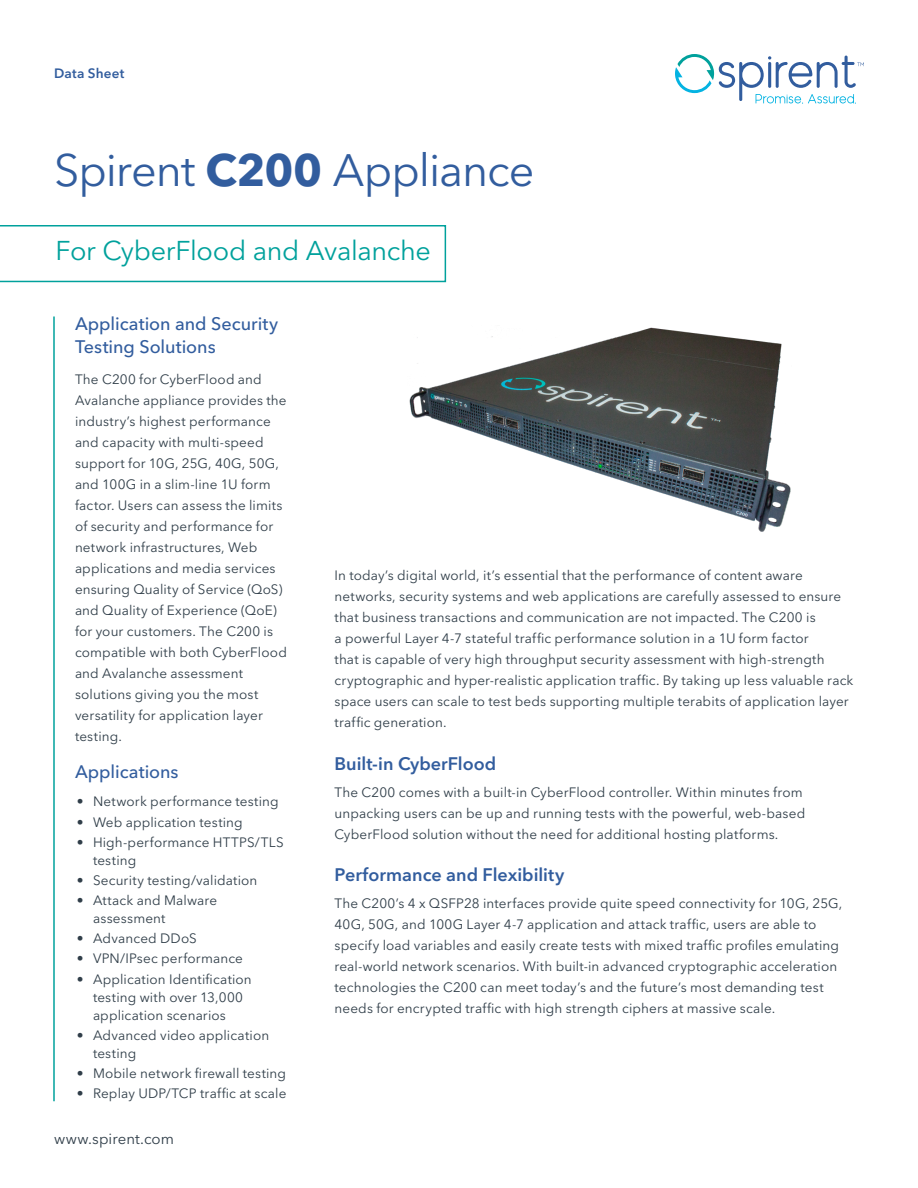
<style>
.page{position:relative;width:918px;height:1188px;background:#fff}
.page>*{position:absolute;margin:0;border:0;box-sizing:border-box;transform-origin:0 0}
.t1{font:45px "Avenir Next LT Pro";letter-spacing:-.025em;color:#325d9e}
.t2{font:27px "Avenir Next LT Pro";letter-spacing:-.015em;color:#00a19c}
.Sidebar-Heading1{font:500 18px/22.5px "Avenir Next LT Pro";color:#325d9e}
.Heading_1{font:600 18px "Avenir Next LT Pro";color:#325d9e}
.t3{font:15px "Avenir Next LT Pro";letter-spacing:.005em;color:#303e49}
.Body_Text{font:13.5px/21px "Avenir Next LT Pro";letter-spacing:.01em;color:#303e49}
.Sidebar{font:13.5px/21px "Avenir Next LT Pro";letter-spacing:.01em;color:#303e49}
.t4{font:600 13.5px "Avenir Next LT Pro";letter-spacing:.015em;color:#325d9e}
.s1{font-weight:700}
</style>
<div class="page">
<svg style="left:675px;top:54px;width:189px;height:50px"></svg>
<svg style="left:0;top:225px;width:446px;height:57px"></svg>
<img style="left:409px;top:327px;width:382px;height:205px">
<hr style="left:53px;top:316px;width:2px;height:785px;background:#00a19c">
<p class="t4" style="left:54px;top:65px;width:72px">Data Sheet</p>
<h1 class="t1" style="left:54px;top:143px;width:482px">Spirent <span class="s1">C200</span> Appliance</h1>
<h2 class="t2" style="left:56px;top:235px;width:377px">For CyberFlood and Avalanche</h2>
<p class="Sidebar-Heading1" style="left:75px;top:313px;width:205px">Application and Security<br>Testing Solutions</p>
<p class="Sidebar" style="left:75px;top:369px;width:213px">The C200 for CyberFlood and<br>Avalanche appliance provides the industry’s highest performance and capacity with multi-speed support for 10G, 25G, 40G, 50G, and 100G in a slim-line 1U form factor. Users can assess the limits of security and performance for network infrastructures, Web applications and media services ensuring Quality of Service (QoS) and Quality of Experience (QoE) for your customers. The C200 is compatible with both CyberFlood and Avalanche assessment solutions giving you the most versatility for application layer testing.</p>
<p class="Sidebar-Heading1" style="left:75px;top:760px;width:105px">Applications</p>
<p class="Body_Text" style="left:77px;top:791px;width:203px">• Network performance testing</p>
<p class="Body_Text" style="left:77px;top:811px;width:168px">• Web application testing</p>
<p class="Body_Text" style="left:93px;top:833px;width:192px;line-height:18px;text-indent:-16px">• High-performance HTTPS/TLS testing</p>
<p class="Body_Text" style="left:77px;top:870px;width:182px">• Security testing/validation</p>
<p class="Body_Text" style="left:93px;top:891px;width:126px;line-height:18px;text-indent:-16px">• Attack and Malware assessment</p>
<p class="Body_Text" style="left:77px;top:928px;width:122px">• Advanced DDoS</p>
<p class="Body_Text" style="left:77px;top:948px;width:168px">• VPN/IPsec performance</p>
<p class="Body_Text" style="left:93px;top:970px;width:160px;line-height:18px;text-indent:-16px">• Application Identification testing with over 13,000 application scenarios</p>
<p class="Body_Text" style="left:93px;top:1026px;width:178px;line-height:18px;text-indent:-16px">• Advanced video application testing</p>
<p class="Body_Text" style="left:77px;top:1063px;width:211px">• Mobile network firewall testing</p>
<p class="Body_Text" style="left:77px;top:1083px;width:211px">• Replay UDP/TCP traffic at scale</p>
<p class="t3" style="left:54px;top:1130px;width:122px">www.spirent.com</p>
<p class="Body_Text" style="left:334px;top:565px;width:521px">In today’s digital world, it’s essential that the performance of content aware networks, security systems and web applications are carefully assessed to ensure that business transactions and communication are not impacted. The C200 is<br>a powerful Layer 4-7 stateful traffic performance solution in a 1U form factor<br>that is capable of very high throughput security assessment with high-strength cryptographic and hyper-realistic application traffic. By taking up less valuable rack space users can scale to test beds supporting multiple terabits of application layer traffic generation.</p>
<p class="Heading_1" style="left:334px;top:752px;width:163px">Built-in CyberFlood</p>
<p class="Body_Text" style="left:334px;top:782px;width:472px">The C200 comes with a built-in CyberFlood controller. Within minutes from unpacking users can be up and running tests with the powerful, web-based<br>CyberFlood solution without the need for additional hosting platforms.</p>
<p class="Heading_1" style="left:334px;top:863px;width:231px">Performance and Flexibility</p>
<p class="Body_Text" style="left:334px;top:893px;width:509px">The C200’s 4 x QSFP28 interfaces provide quite speed connectivity for 10G, 25G, 40G, 50G, and 100G Layer 4-7 application and attack traffic, users are able to specify load variables and easily create tests with mixed traffic profiles emulating real-world network scenarios. With built-in advanced cryptographic acceleration technologies the C200 can meet today’s and the future’s most demanding test needs for encrypted traffic with high strength ciphers at massive scale.</p>
</div>
